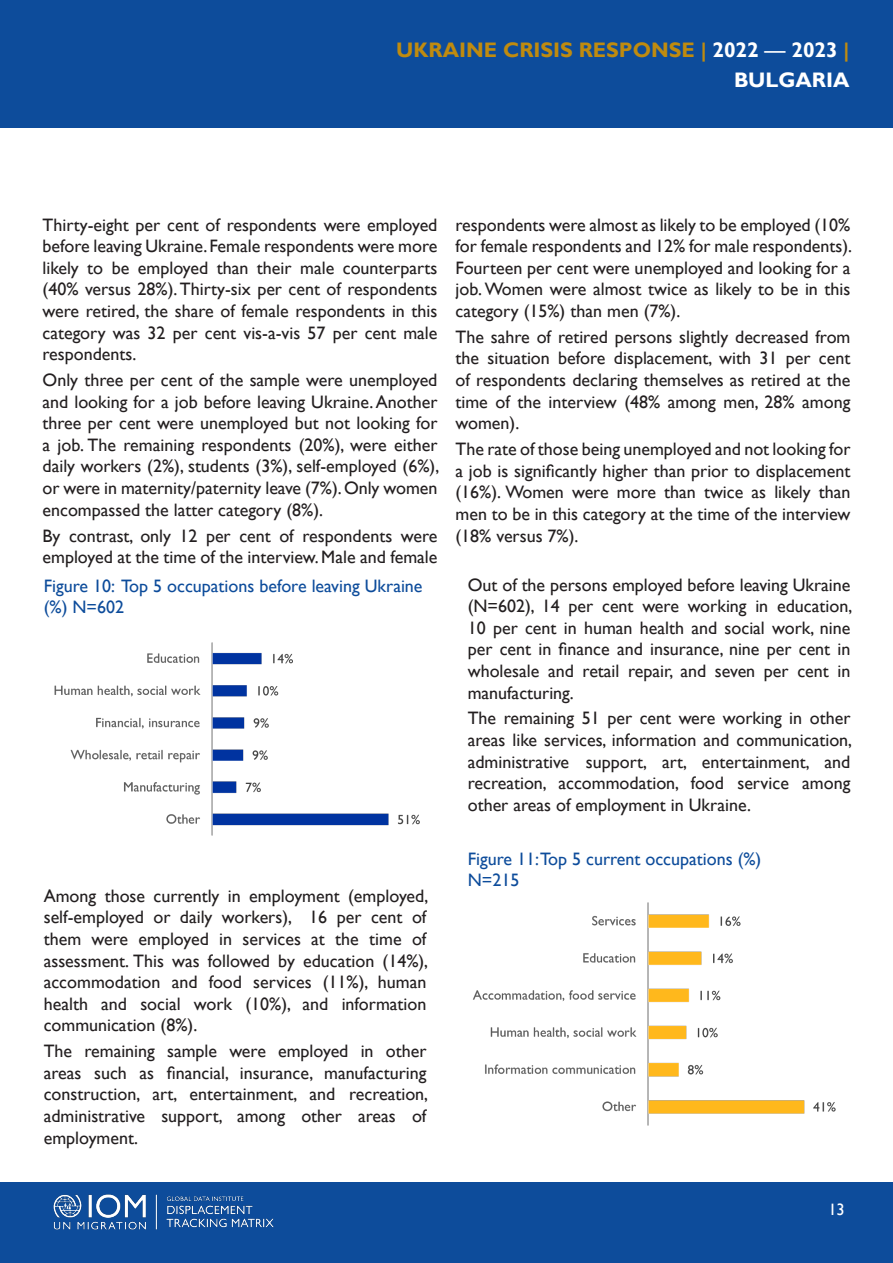
<style>
.page{position:relative;width:893px;height:1263px;background:#fff}
.page>*{position:absolute;margin:0;border:0;box-sizing:border-box;transform-origin:0 0}
.t1{font:700 21px/30px "Gill Sans";color:#bf8b0f;text-align:right}
.t2{font:18px/21.6px "Gill Sans";color:#231f20;text-align:justify}
.t3{font:18px/21.6px "Gill Sans";color:#0d4c9b}
.t4{font:16.5px "Gill Sans";color:#fff}
.s1{color:#fff}
.s2{font-weight:400;color:#fff}
</style>
<div class="page">
<div style="left:0;top:0;width:893px;height:128px;background:#0d4c9b"></div>
<div style="left:0;top:1182px;width:893px;height:81px;background:#0d4c9b"></div>
<img style="left:53px;top:1194px;width:221px;height:36px">
<img style="left:54px;top:642px;width:366px;height:194px">
<img style="left:473px;top:902px;width:363px;height:224px">
<p class="t1" style="left:396px;top:35px;width:455px">UKRAINE CRISIS RESPONSE | <span class="s1">2022</span> <span class="s2">—</span> <span class="s1">2023</span> |<br><span class="s1">BULGARIA</span></p>
<p class="t2" style="left:43px;top:214px;width:396px">Thirty-eight per cent of respondents were employed before leaving Ukraine. Female respondents were more likely to be employed than their male counterparts (40% versus 28%). Thirty-six per cent of respondents were retired, the share of female respondents in this category was 32 per cent vis-a-vis 57 per cent male respondents.</p>
<p class="t2" style="left:43px;top:369px;width:398px">Only three per cent of the sample were unemployed and looking for a job before leaving Ukraine. Another three per cent were unemployed but not looking for a job. The remaining respondents (20%), were either daily workers (2%), students (3%), self-employed (6%), or were in maternity/paternity leave (7%). Only women encompassed the latter category (8%).</p>
<p class="t2" style="left:43px;top:525px;width:396px">By contrast, only 12 per cent of respondents were employed at the time of the interview. Male and female</p>
<p class="t3" style="left:44px;top:575px;width:380px">Figure 10: Top 5 occupations before leaving Ukraine (%) N=602</p>
<p class="t2" style="left:44px;top:885px;width:386px">Among those currently in employment (employed, self-employed or daily workers), 16 per cent of them were employed in services at the time of assessment. This was followed by education (14%), accommodation and food services (11%), human health and social work (10%), and information communication (8%).</p>
<p class="t2" style="left:44px;top:1041px;width:386px">The remaining sample were employed in other areas such as financial, insurance, manufacturing construction, art, entertainment, and recreation, administrative support, among other areas of employment.</p>
<p class="t2" style="left:455px;top:214px;width:398px">respondents were almost as likely to be employed (10% for female respondents and 12% for male respondents).<br>Fourteen per cent were unemployed and looking for a job. Women were almost twice as likely to be in this category (15%) than men (7%).</p>
<p class="t2" style="left:455px;top:326px;width:396px">The sahre of retired persons slightly decreased from the situation before displacement, with 31 per cent of respondents declaring themselves as retired at the time of the interview (48% among men, 28% among women).</p>
<p class="t2" style="left:455px;top:439px;width:396px">The rate of those being unemployed and not looking for a job is significantly higher than prior to displacement (16%). Women were more than twice as likely than men to be in this category at the time of the interview (18% versus 7%).</p>
<p class="t2" style="left:468px;top:574px;width:386px">Out of the persons employed before leaving Ukraine (N=602), 14 per cent were working in education, 10 per cent in human health and social work, nine per cent in finance and insurance, nine per cent in wholesale and retail repair, and seven per cent in manufacturing.</p>
<p class="t2" style="left:468px;top:708px;width:386px">The remaining 51 per cent were working in other areas like services, information and communication, administrative support, art, entertainment, and recreation, accommodation, food service among other areas of employment in Ukraine.</p>
<p class="t3" style="left:468px;top:848px;width:295px">Figure 11:Top 5 current occupations (%)</p>
<p class="t3" style="left:468px;top:870px;width:53px">N=215</p>
<p class="t4" style="left:828px;top:1200px;width:18px">13</p>
</div>
